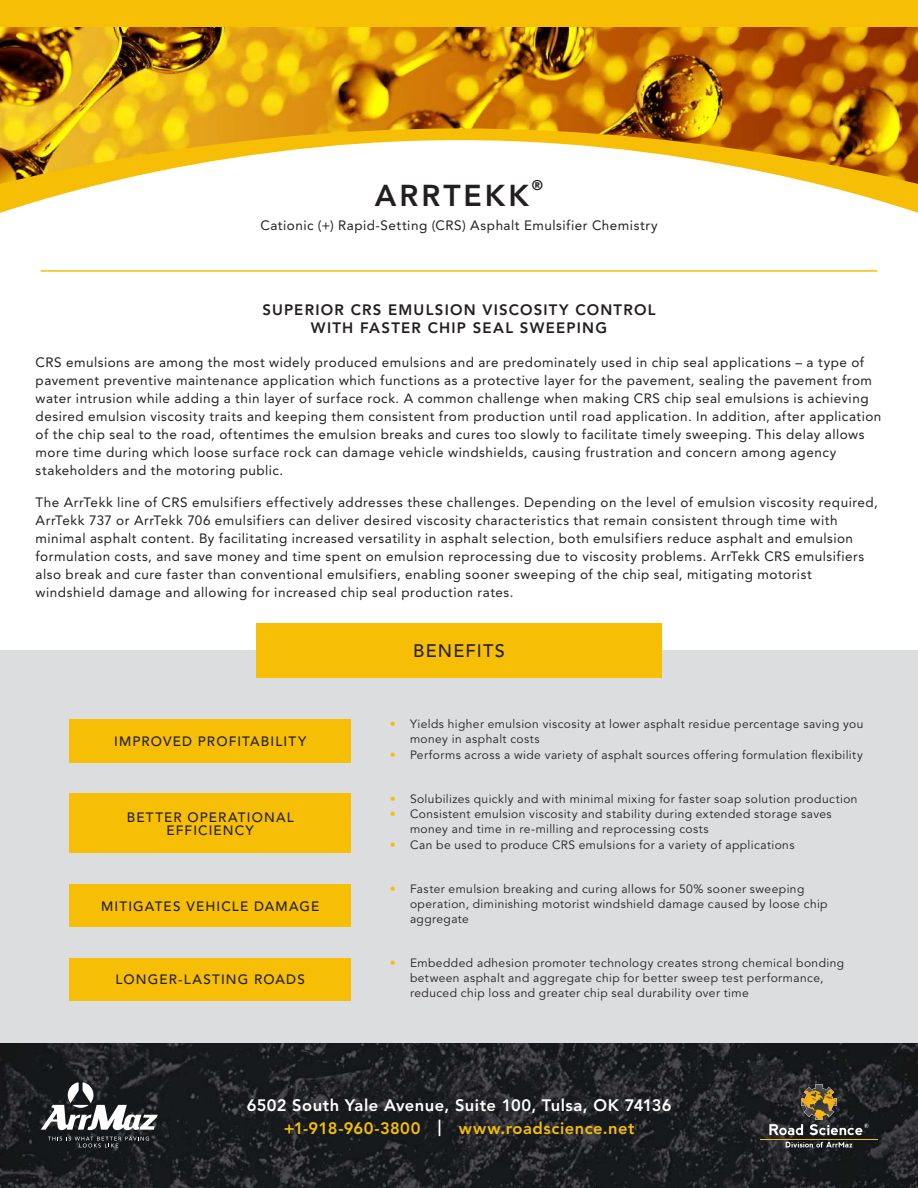
<style>
.page{position:relative;width:918px;height:1188px;background:#fff}
.page>*{position:absolute;margin:0;border:0;box-sizing:border-box;transform-origin:0 0}
.t1{font:800 30px "Avenir LT Std";letter-spacing:.1em;color:#231f20}
.t2{font:500 18px "Avenir LT Std";letter-spacing:.07em;color:#231f20}
.t3{font:800 16.5px/22.8px "Avenir LT Std";letter-spacing:.03em;color:#fff;text-align:center}
.t4{font:800 15px/18px "Avenir LT Std";letter-spacing:.08em;color:#231f20;text-align:center}
.t5{font:800 13.95px "Avenir LT Std";color:#231f20}
.t6{font:13.5px/18px "Avenir LT Std";letter-spacing:.035em;color:#231f20}
.t7{font:500 13.5px/13.5px "Avenir LT Std";letter-spacing:.085em;color:#231f20;text-align:center}
.t8{font:12px/15px "Avenir LT Std";letter-spacing:.035em;color:#231f20}
.s1{font-family:"Avenir";color:#f6be05}
.s2{color:#f6be05}
</style>
<div class="page">
<div style="left:0;top:650px;width:918px;height:538px;background:#dcddde"></div>
<img style="left:0;top:27px;width:918px;height:101px">
<svg style="left:0;top:128px;width:918px;height:85px"></svg>
<div style="left:0;top:0;width:918px;height:27px;background:#f6be05"></div>
<div style="left:256px;top:623px;width:406px;height:54px;background:#f6be05"></div>
<hr style="left:41px;top:270px;width:836px;height:2px;background:#f6be05">
<div style="left:69px;top:719px;width:282px;height:44px;background:#f6be05"></div>
<div style="left:69px;top:794px;width:282px;height:59px;background:#f6be05"></div>
<div style="left:69px;top:884px;width:282px;height:43px;background:#f6be05"></div>
<div style="left:69px;top:958px;width:282px;height:43px;background:#f6be05"></div>
<img style="left:0;top:1044px;width:918px;height:144px">
<svg style="left:786px;top:1142px;width:66px;height:6px"></svg>
<hr style="left:761px;top:1139px;width:117px;height:1px;background:#f6be05">
<svg style="left:769px;top:1084px;width:100px;height:51px"></svg>
<svg style="left:41px;top:1082px;width:117px;height:49px"></svg>
<svg style="left:48px;top:1137px;width:101px;height:10px"></svg>
<h1 class="t1" style="left:375px;top:183px;width:156px">ARRTEKK</h1>
<p class="t5" style="left:532px;top:180px;width:13px">®</p>
<p class="t6" style="left:260px;top:218px;width:399px">Cationic (+) Rapid-Setting (CRS) Asphalt Emulsifier Chemistry</p>
<p class="t4" style="left:262px;top:302px;width:395px">SUPERIOR CRS EMULSION VISCOSITY CONTROL<br>WITH FASTER CHIP SEAL SWEEPING</p>
<p class="t6" style="left:36px;top:355px;width:847px">CRS emulsions are among the most widely produced emulsions and are predominately used in chip seal applications – a type of pavement preventive maintenance application which functions as a protective layer for the pavement, sealing the pavement from water intrusion while adding a thin layer of surface rock. A common challenge when making CRS chip seal emulsions is achieving desired emulsion viscosity traits and keeping them consistent from production until road application. In addition, after application of the chip seal to the road, oftentimes the emulsion breaks and cures too slowly to facilitate timely sweeping. This delay allows more time during which loose surface rock can damage vehicle windshields, causing frustration and concern among agency stakeholders and the motoring public.</p>
<p class="t6" style="left:36px;top:494px;width:844px">The ArrTekk line of CRS emulsifiers effectively addresses these challenges. Depending on the level of emulsion viscosity required, ArrTekk 737 or ArrTekk 706 emulsifiers can deliver desired viscosity characteristics that remain consistent through time with minimal asphalt content. By facilitating increased versatility in asphalt selection, both emulsifiers reduce asphalt and emulsion formulation costs, and save money and time spent on emulsion reprocessing due to viscosity problems. ArrTekk CRS emulsifiers also break and cure faster than conventional emulsifiers, enabling sooner sweeping of the chip seal, mitigating motorist windshield damage and allowing for increased chip seal production rates.</p>
<p class="t7" style="left:114px;top:735px;width:194px">IMPROVED PROFITABILITY</p>
<p class="t7" style="left:127px;top:810px;width:168px">BETTER OPERATIONAL<br>EFFICIENCY</p>
<p class="t7" style="left:101px;top:899px;width:220px">MITIGATES VEHICLE DAMAGE</p>
<p class="t7" style="left:116px;top:973px;width:191px">LONGER-LASTING ROADS</p>
<h2 class="t2" style="left:413px;top:640px;width:93px">BENEFITS</h2>
<p class="t8" style="left:410px;top:718px;width:455px;text-indent:-20px"><span class="s1">•</span> Yields higher emulsion viscosity at lower asphalt residue percentage saving you money in asphalt costs</p>
<p class="t8" style="left:390px;top:749px;width:475px"><span class="s1">•</span> Performs across a wide variety of asphalt sources offering formulation flexibility</p>
<p class="t8" style="left:390px;top:792px;width:469px"><span class="s1">•</span> Solubilizes quickly and with minimal mixing for faster soap solution production</p>
<p class="t8" style="left:410px;top:807px;width:423px;text-indent:-20px"><span class="s1">•</span> Consistent emulsion viscosity and stability during extended storage saves money and time in re-milling and reprocessing costs</p>
<p class="t8" style="left:390px;top:839px;width:406px"><span class="s1">•</span> Can be used to produce CRS emulsions for a variety of applications</p>
<p class="t8" style="left:410px;top:883px;width:419px;text-indent:-20px"><span class="s1">•</span> Faster emulsion breaking and curing allows for 50% sooner sweeping operation, diminishing motorist windshield damage caused by loose chip aggregate</p>
<p class="t8" style="left:410px;top:956px;width:436px;text-indent:-20px"><span class="s1">•</span> Embedded adhesion promoter technology creates strong chemical bonding between asphalt and aggregate chip for better sweep test performance, reduced chip loss and greater chip seal durability over time</p>
<p class="t3" style="left:247px;top:1095px;width:426px">6502 South Yale Avenue, Suite 100, Tulsa, OK 74136 <span class="s2">+1-918-960-3800</span> | <span class="s2">www.roadscience.net</span></p>
</div>
